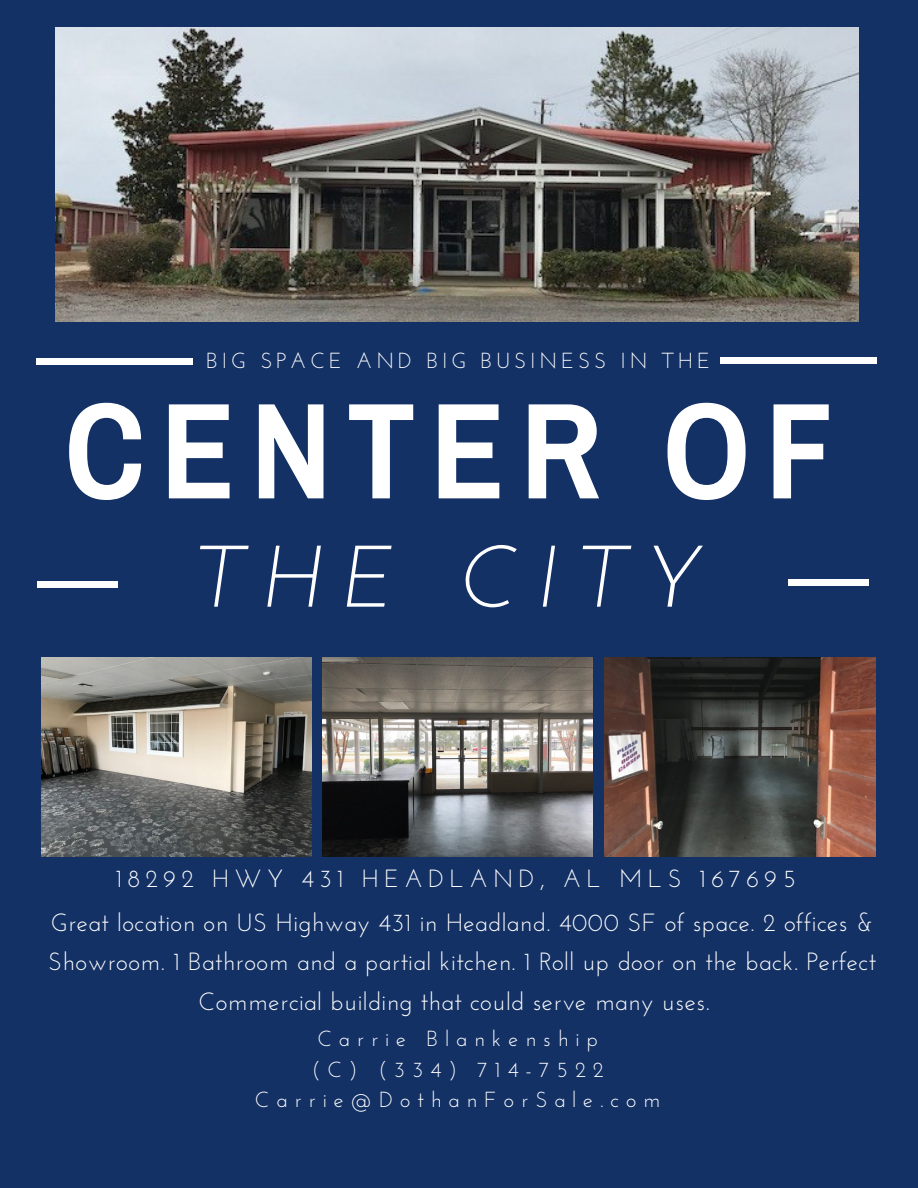
<style>
.page{position:relative;width:918px;height:1188px;background:#133165}
.page>*{position:absolute;margin:0;border:0;box-sizing:border-box;transform-origin:0 0}
.t1{font:700 136.95px "Archivo Narrow";letter-spacing:.11em;color:#fff}
.t2{font:italic 87.15px "Josefin Sans";letter-spacing:.22em;color:#fff}
.t3{font:24.9px "Josefin Sans";letter-spacing:.02em;color:#fff}
.t4{font:24.9px "Josefin Sans";letter-spacing:.21em;color:#fff}
.t5{font:21.75px/30.3px "Josefin Sans";letter-spacing:.32em;color:#fff;text-align:center}
.t6{font:21.75px "Josefin Sans";letter-spacing:.18em;color:#fff}
</style>
<div class="page">
<img style="left:42px;top:657px;width:270px;height:199px">
<img style="left:323px;top:657px;width:270px;height:199px">
<img style="left:604px;top:657px;width:271px;height:199px">
<img style="left:55px;top:27px;width:803px;height:295px">
<div style="left:37px;top:581px;width:81px;height:6px;background:#fff"></div>
<div style="left:788px;top:580px;width:80px;height:6px;background:#fff"></div>
<div style="left:720px;top:357px;width:156px;height:6px;background:#fff"></div>
<div style="left:36px;top:358px;width:156px;height:6px;background:#fff"></div>
<p class="t6" style="left:206px;top:352px;width:505px">BIG SPACE AND BIG BUSINESS IN THE</p>
<h1 class="t1" style="left:64px;top:378px;width:771px">CENTER OF</h1>
<h2 class="t2" style="left:196px;top:541px;width:507px">THE CITY</h2>
<p class="t4" style="left:116px;top:868px;width:682px">18292 HWY 431 HEADLAND, AL MLS 167695</p>
<p class="t3" style="left:51px;top:912px;width:824px">Great location on US Highway 431 in Headland. 4000 SF of space. 2 offices &amp;</p>
<p class="t3" style="left:48px;top:952px;width:829px">Showroom. 1 Bathroom and a partial kitchen. 1 Roll up door on the back. Perfect</p>
<p class="t3" style="left:199px;top:991px;width:513px">Commercial building that could serve many uses.</p>
<p class="t5" style="left:255px;top:1026px;width:407px">Carrie Blankenship<br>(C) (334) 714-7522<br>Carrie@DothanForSale.com</p>
</div>
